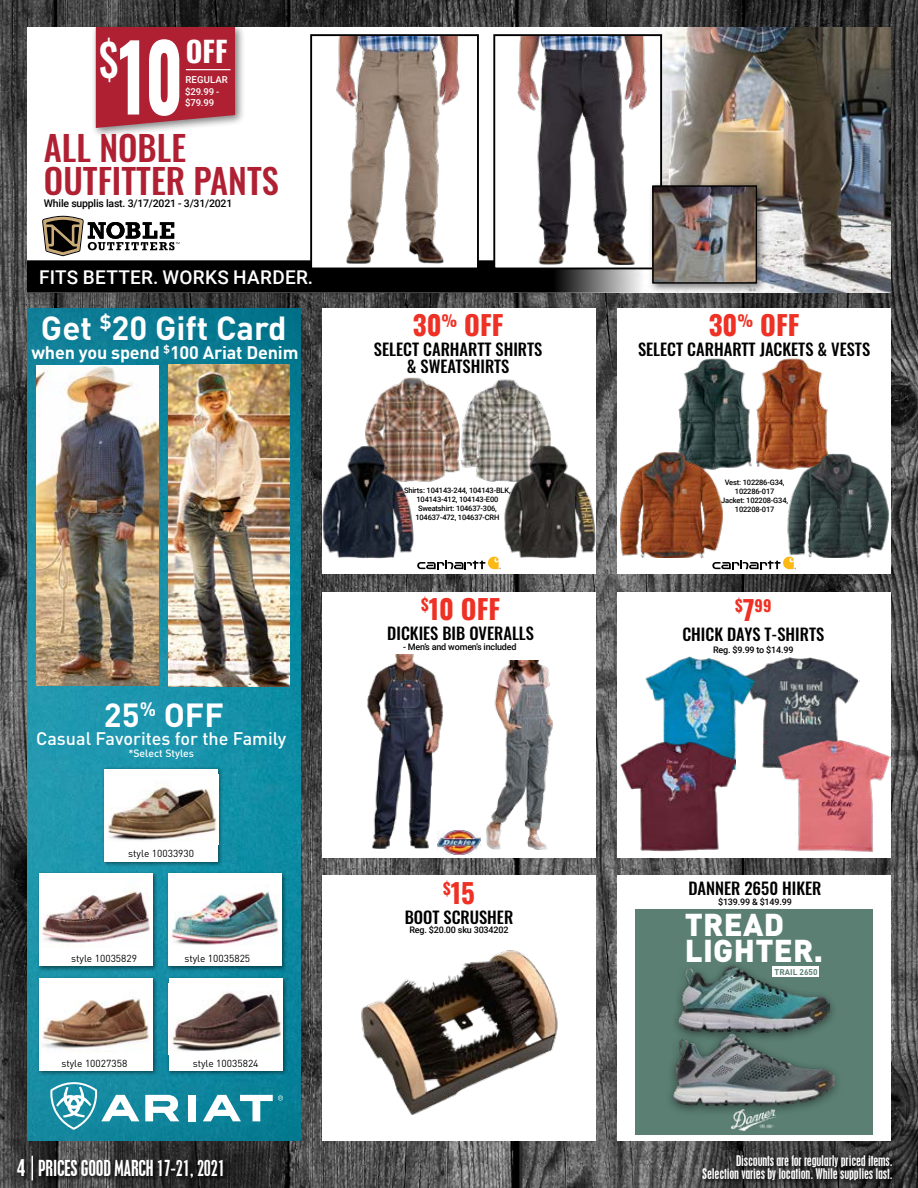
<style>
.page{position:relative;width:918px;height:1188px;background:#fff}
.page>*{position:absolute;margin:0;border:0;box-sizing:border-box;transform-origin:0 0}
.t1{font:700 91.65px "Oswald";color:#fff;scale:.75 1}
.t2{font:500 34.5px/33px "Oswald";color:#b02033}
.t3{font:700 33px "DINOT";color:#fff}
.t4{font:900 31.2px/26.5px "DINOT";letter-spacing:.01em;color:#fff}
.t5{font:700 28.65px "Oswald";color:#fff}
.t6{font:700 27px "Oswald";color:#ee3124}
.t7{font:condensed 19.5px "Placard";color:#fff}
.t8{font:500 19.05px "Roboto";letter-spacing:.015em;color:#fff}
.t9{font:500 18px "DINOT";color:#fff}
.t10{font:700 18px "DINOT";letter-spacing:-.01em;color:#fff}
.t11{font:500 16.5px/17.2px "Oswald";color:#000;text-align:center}
.t12{font:700 15.75px "Oswald";color:#ee3124}
.t13{font:condensed 12.9px/13.5px "Placard";color:#fff;text-align:right;scale:1.04 1}
.t14{font:500 10.5px "Roboto";letter-spacing:-.02em;color:#000}
.t15{font:500 10.5px "DINOT";color:#fff}
.t16{font:10.05px "DINOT";color:#000}
.t17{font:500 9.6px/11.1px "Roboto";letter-spacing:.015em;color:#fff}
.t18{font:500 9px "Roboto";letter-spacing:-.02em;color:#000}
.t19{font:700 8.25px "DINOT";letter-spacing:.01em;color:#5b7f73}
.t20{font:500 7.5px/9px "Roboto";letter-spacing:-.02em;color:#000;text-align:center}
.s1{font-size:27px}
.s2{font-size:20.4px}
</style>
<div class="page">
<img style="left:0;top:0;width:918px;height:1188px">
<div style="left:17px;top:1160px;width:14px;height:22px;background:#000;opacity:.75"></div>
<div style="left:39px;top:1160px;width:189px;height:23px;background:#000;opacity:.75"></div>
<div style="left:702px;top:1155px;width:196px;height:31px;background:#000;opacity:.75"></div>
<div style="left:31px;top:1156px;width:7px;height:30px;background:#262626"></div>
<hr style="left:31px;top:1156px;width:2px;height:24px;background:#fff">
<div style="left:27px;top:27px;width:864px;height:265px;background:#fff"></div>
<div style="left:617px;top:593px;width:274px;height:265px;background:#fff"></div>
<div style="left:617px;top:875px;width:274px;height:266px;background:#fff"></div>
<div style="left:322px;top:875px;width:274px;height:266px;background:#fff"></div>
<img style="left:361px;top:950px;width:197px;height:165px">
<div style="left:322px;top:593px;width:274px;height:265px;background:#fff"></div>
<img style="left:367px;top:654px;width:77px;height:195px">
<img style="left:486px;top:660px;width:67px;height:190px">
<img style="left:438px;top:831px;width:42px;height:23px">
<div style="left:322px;top:308px;width:274px;height:266px;background:#fff"></div>
<div style="left:617px;top:308px;width:274px;height:266px;background:#fff"></div>
<img style="left:756px;top:358px;width:72px;height:112px">
<img style="left:678px;top:358px;width:73px;height:110px">
<img style="left:783px;top:452px;width:106px;height:106px">
<img style="left:620px;top:452px;width:103px;height:106px">
<img style="left:365px;top:377px;width:186px;height:105px">
<img style="left:322px;top:445px;width:92px;height:113px">
<img style="left:504px;top:445px;width:92px;height:113px">
<svg style="left:417px;top:557px;width:84px;height:12px"></svg>
<svg style="left:712px;top:557px;width:84px;height:12px"></svg>
<img style="left:27px;top:308px;width:274px;height:833px">
<svg style="left:145px;top:1095px;width:34px;height:26px"></svg>
<div style="left:188px;top:1095px;width:8px;height:26px;background:#fff"></div>
<svg style="left:203px;top:1095px;width:80px;height:26px"></svg>
<svg style="left:50px;top:1082px;width:89px;height:48px"></svg>
<svg style="left:42px;top:216px;width:137px;height:40px"></svg>
<div style="left:28px;top:261px;width:862px;height:31px;background:#000"></div>
<div style="left:27px;top:260px;width:864px;height:33px;border:2px solid #000"></div>
<img style="left:554px;top:27px;width:337px;height:265px">
<div style="left:494px;top:35px;width:167px;height:233px;background:#fff"></div>
<div style="left:493px;top:34px;width:169px;height:235px;border:2px solid #000"></div>
<img style="left:500px;top:36px;width:155px;height:229px">
<div style="left:311px;top:35px;width:167px;height:233px;background:#fff"></div>
<div style="left:310px;top:34px;width:169px;height:235px;border:2px solid #000"></div>
<img style="left:317px;top:36px;width:155px;height:228px">
<div style="left:91px;top:22px;width:155px;height:116px;background:#000;opacity:.5"></div>
<svg style="left:96px;top:27px;width:139px;height:101px;background:#b12a3c"></svg>
<hr style="left:186px;top:69px;width:45px;height:1px;background:#fff">
<div style="left:648px;top:181px;width:119px;height:112px;background:#000;opacity:.5"></div>
<img style="left:654px;top:187px;width:101px;height:95px">
<div style="left:652px;top:185px;width:105px;height:99px;border:1px solid #000"></div>
<div style="left:167px;top:976px;width:121px;height:101px;background:#000;opacity:.5"></div>
<div style="left:169px;top:979px;width:113px;height:92px;background:#fff"></div>
<img style="left:172px;top:992px;width:109px;height:59px">
<div style="left:102px;top:767px;width:122px;height:100px;background:#000;opacity:.5"></div>
<div style="left:104px;top:769px;width:114px;height:92px;background:#fff"></div>
<img style="left:107px;top:783px;width:110px;height:58px">
<div style="left:37px;top:976px;width:121px;height:101px;background:#000;opacity:.5"></div>
<div style="left:39px;top:979px;width:114px;height:92px;background:#fff"></div>
<img style="left:42px;top:999px;width:108px;height:51px">
<div style="left:37px;top:871px;width:121px;height:101px;background:#000;opacity:.5"></div>
<div style="left:39px;top:874px;width:114px;height:92px;background:#fff"></div>
<img style="left:39px;top:889px;width:111px;height:54px">
<div style="left:166px;top:871px;width:121px;height:101px;background:#000;opacity:.5"></div>
<div style="left:168px;top:874px;width:114px;height:92px;background:#fff"></div>
<img style="left:171px;top:891px;width:108px;height:54px">
<img style="left:36px;top:365px;width:123px;height:321px">
<img style="left:169px;top:365px;width:121px;height:321px">
<img style="left:756px;top:657px;width:104px;height:111px">
<img style="left:776px;top:739px;width:115px;height:113px">
<img style="left:645px;top:657px;width:111px;height:113px">
<img style="left:620px;top:739px;width:115px;height:113px">
<div style="left:635px;top:909px;width:238px;height:225px;background:#5b7f73"></div>
<img style="left:679px;top:965px;width:151px;height:62px">
<div style="left:665px;top:1027px;width:179px;height:90px;background:#000;opacity:.5"></div>
<img style="left:674px;top:1033px;width:160px;height:73px">
<div style="left:773px;top:967px;width:46px;height:10px;background:#fff"></div>
<img style="left:731px;top:1110px;width:46px;height:20px">
<h1 class="t1" style="left:99px;top:29px;width:114px"><sup>$</sup>10</h1>
<h3 class="t5" style="left:186px;top:36px;width:43px">OFF</h3>
<p class="t17" style="left:185px;top:74px;width:44px">REGULAR $29.99 - $79.99</p>
<h2 class="t2" style="left:44px;top:134px;width:236px">ALL NOBLE<br>OUTFITTER PANTS</h2>
<h3 class="t14" style="left:44px;top:196px;width:190px">While supplis last. 3/17/2021 - 3/31/2021</h3>
<h3 class="t8" style="left:39px;top:264px;width:275px">FITS BETTER. WORKS HARDER.</h3>
<h3 class="t3" style="left:41px;top:306px;width:247px">Get <sup>$</sup>20 Gift Card</h3>
<h3 class="t10" style="left:31px;top:341px;width:269px">when you spend <sup>$</sup>100 Ariat Denim</h3>
<h3 class="t3" style="left:104px;top:694px;width:122px">25<sup>%</sup> OFF</h3>
<h3 class="t9" style="left:36px;top:727px;width:252px">Casual Favorites for the Family</h3>
<h3 class="t15" style="left:128px;top:747px;width:67px">*Select Styles</h3>
<h3 class="t16" style="left:128px;top:847px;width:67px">style 10033930</h3>
<h3 class="t16" style="left:71px;top:952px;width:67px">style 10035829</h3>
<h3 class="t16" style="left:184px;top:952px;width:67px">style 10035825</h3>
<h3 class="t16" style="left:61px;top:1057px;width:67px">style 10027358</h3>
<h3 class="t16" style="left:193px;top:1057px;width:67px">style 10035824</h3>
<h3 class="t6" style="left:413px;top:311px;width:92px">30<sup>%</sup> OFF</h3>
<h3 class="t11" style="left:374px;top:341px;width:170px">SELECT CARHARTT SHIRTS &amp; SWEATSHIRTS</h3>
<p class="t20" style="left:404px;top:485px;width:108px">Shirts: 104143-244, 104143-BLK,<br>104143-412, 104143-E00<br>Sweatshirt: 104637-306,<br>104637-472, 104637-CRH</p>
<h3 class="t6" style="left:421px;top:595px;width:81px"><sup>$</sup>10 OFF</h3>
<p class="t18" style="left:403px;top:640px;width:115px">- Men’s and women’s included</p>
<h3 class="t11" style="left:387px;top:626px;width:148px">DICKIES BIB OVERALLS</h3>
<h3 class="t6" style="left:443px;top:878px;width:33px"><sup>$</sup>15</h3>
<p class="t18" style="left:409px;top:924px;width:101px">Reg. $20.00 sku 3034202</p>
<h3 class="t11" style="left:405px;top:909px;width:110px">BOOT SCRUSHER</h3>
<h3 class="t6" style="left:709px;top:311px;width:92px">30<sup>%</sup> OFF</h3>
<h3 class="t11" style="left:638px;top:341px;width:234px">SELECT CARHARTT JACKETS &amp; VESTS</h3>
<p class="t20" style="left:721px;top:478px;width:68px">Vest: 102286-G34,<br>102286-017<br>Jacket: 102208-G34,<br>102208-017</p>
<h3 class="t12" style="left:735px;top:597px;width:38px">$<span class="s1">7</span>99</h3>
<h3 class="t11" style="left:682px;top:627px;width:143px">CHICK DAYS T-SHIRTS</h3>
<p class="t18" style="left:713px;top:644px;width:82px">Reg. $9.99 to $14.99</p>
<h3 class="t11" style="left:688px;top:881px;width:135px">DANNER 2650 HIKER</h3>
<p class="t18" style="left:718px;top:895px;width:75px">$139.99 &amp; $149.99</p>
<h3 class="t4" style="left:685px;top:910px;width:140px">TREAD<br>LIGHTER.</h3>
<p class="t19" style="left:775px;top:967px;width:45px">TRAIL 2650</p>
<h3 class="t7" style="left:17px;top:1156px;width:209px"><span class="s2">4</span> PRICES GOOD MARCH 17-21, 2021</h3>
<h3 class="t13" style="left:702px;top:1154px;width:184px">Discounts are for regularly priced items.<br>Selection varies by location. While supplies last.</h3>
</div>
